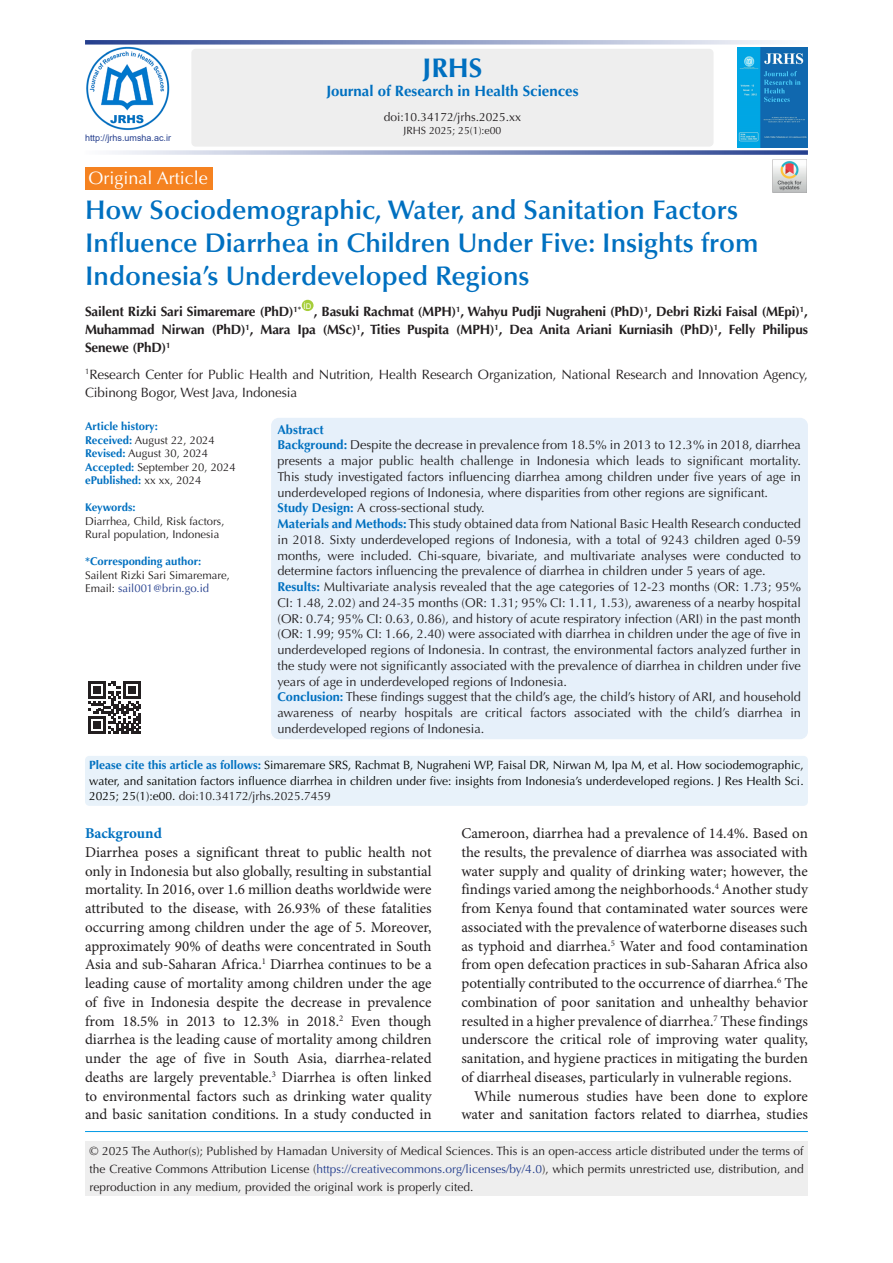
<style>
.page{position:relative;width:893px;height:1263px;background:#fff}
.page>*{position:absolute;margin:0;border:0;box-sizing:border-box;transform-origin:0 0}
.t1{font:600 27px/33px "Optima LT Std";color:#0070c0}
.t2{font:700 27px "Optima LT Std";color:#0070c0}
.t3{font:18px "Optima LT Std";color:#fff}
.t4{font:15px/18.8px "Minion Pro";color:#231f20;text-align:justify}
.t5{font:700 15px "Optima LT Std";color:#0070c0}
.heading_1{font:700 15px "Minion Pro";color:#0070c0}
.t6{font:700 13.5px/18px "Optima LT Std";letter-spacing:-.01em;color:#231f20;text-align:justify}
.t7{font:13.5px/18px "Optima LT Std";letter-spacing:-.01em;color:#231f20}
.t8{font:12.75px/15.8px "Optima LT Std";color:#231f20;text-align:justify}
.t9{font:700 12.75px "Optima LT Std";color:#0070c0}
.t10{font:12px/18px "Optima LT Std";color:#221e1f;text-align:justify}
.t11{font:12px/15.8px "Optima LT Std";color:#040503;text-align:justify}
.t12{font:12px "Optima LT Std";color:#231f20}
.t13{font:11.25px/13.5px "Optima LT Std";color:#231f20}
.t14{font:700 11.25px "Optima LT Std";color:#0070c0}
.t15{font:11.25px "Optima LT Std";color:#253f8e}
.t16{font:700 11.25px "Optima LT Std";letter-spacing:-.02em;color:#0070c0}
.t17{font:10.5px "Optima LT Std";color:#231f20}
.Body_Text{font:9px "Arial";color:#253f8e}
.t18{font:7.8px "Arial";color:#fff}
.s1{font-weight:700;color:#0070c0}
.s2{font-weight:400;color:#231f20}
.s3{color:#231f20}
.s4{color:#253f8e}
</style>
<div class="page">
<hr style="left:85px;top:1131px;width:723px;height:1px;background:#0099e5">
<div style="left:191px;top:49px;width:522px;height:98px;background:#eee;border-radius:4px"></div>
<div style="left:85px;top:1141px;width:723px;height:55px;background:#eee"></div>
<div style="left:302px;top:300px;width:12px;height:11px;background:#a6ce39;border-radius:50%"></div>
<div style="left:85px;top:167px;width:128px;height:23px;background:#f58220"></div>
<img style="left:773px;top:159px;width:34px;height:34px">
<img style="left:738px;top:47px;width:70px;height:100px">
<img style="left:86px;top:47px;width:84px;height:83px">
<svg style="left:112px;top:150px;width:696px;height:5px;background:#98a4c9"></svg>
<svg style="left:85px;top:40px;width:697px;height:5px;background:#97a4c9"></svg>
<svg style="left:89px;top:681px;width:52px;height:52px"></svg>
<div style="left:85px;top:756px;width:723px;height:50px;background:#e8f2fa;border-radius:4px"></div>
<div style="left:271px;top:418px;width:537px;height:321px;background:#e6f0fa;border-radius:8px"></div>
<p class="Body_Text" style="left:85px;top:132px;width:88px">http://jrhs.umsha.ac.ir</p>
<p class="t3" style="left:88px;top:167px;width:121px">Original Article</p>
<p class="t2" style="left:422px;top:52px;width:61px">JRHS</p>
<p class="t5" style="left:326px;top:83px;width:254px">Journal of Research in Health Sciences</p>
<p class="t12" style="left:384px;top:110px;width:139px">doi:10.34172/jrhs.2025.xx</p>
<p class="t17" style="left:403px;top:124px;width:100px">JRHS 2025; 25(1):e00</p>
<p class="t1" style="left:85px;top:194px;width:675px">How Sociodemographic, Water, and Sanitation Factors<br>Influence Diarrhea in Children Under Five: Insights from<br>Indonesia’s Underdeveloped Regions</p>
<p class="t6" style="left:85px;top:303px;width:218px">Sailent Rizki Sari Simaremare (PhD)<sup>1*</sup></p>
<p class="t18" style="left:304px;top:300px;width:9px">ID</p>
<p class="t6" style="left:85px;top:303px;width:724px;text-indent:229px">, Basuki Rachmat (MPH)<sup>1</sup>, Wahyu Pudji Nugraheni (PhD)<sup>1</sup>, Debri Rizki Faisal (MEpi)<sup>1</sup>, Muhammad Nirwan (PhD)<sup>1</sup>, Mara Ipa (MSc)<sup>1</sup>, Tities Puspita (MPH)<sup>1</sup>, Dea Anita Ariani Kurniasih (PhD)<sup>1</sup>, Felly Philipus Senewe (PhD)<sup>1</sup></p>
<p class="t7" style="left:85px;top:365px;width:724px"><sup>1</sup>Research Center for Public Health and Nutrition, Health Research Organization, National Research and Innovation Agency,<br>Cibinong Bogor, West Java, Indonesia</p>
<p class="t14" style="left:85px;top:420px;width:74px">Article history:</p>
<p class="t13" style="left:85px;top:433px;width:131px"><span class="s1">Received:</span> August 22, 2024</p>
<p class="t13" style="left:85px;top:447px;width:125px"><span class="s1">Revised:</span> August 30, 2024</p>
<p class="t13" style="left:85px;top:460px;width:152px"><span class="s1">Accepted:</span> September 20, 2024</p>
<p class="t14" style="left:85px;top:474px;width:118px">ePublished: <span class="s2">xx xx, 2024</span></p>
<p class="t16" style="left:85px;top:501px;width:52px">Keywords:</p>
<p class="t13" style="left:85px;top:514px;width:141px">Diarrhea, Child, Risk factors,<br>Rural population, Indonesia</p>
<p class="t14" style="left:85px;top:555px;width:118px">*Corresponding author:</p>
<p class="t13" style="left:85px;top:568px;width:147px">Sailent Rizki Sari Simaremare,</p>
<p class="t15" style="left:85px;top:582px;width:126px"><span class="s3">Email:</span> sail001@brin.go.id</p>
<p class="t9" style="left:277px;top:422px;width:48px">Abstract</p>
<p class="t8" style="left:277px;top:437px;width:525px"><span class="s1">Background:</span> Despite the decrease in prevalence from 18.5% in 2013 to 12.3% in 2018, diarrhea presents a major public health challenge in Indonesia which leads to significant mortality.<br>This study investigated factors influencing diarrhea among children under five years of age in underdeveloped regions of Indonesia, where disparities from other regions are significant.</p>
<p class="t8" style="left:277px;top:500px;width:209px"><span class="s1">Study Design:</span> A cross-sectional study.</p>
<p class="t8" style="left:277px;top:516px;width:525px"><span class="s1">Materials and Methods:</span> This study obtained data from National Basic Health Research conducted in 2018. Sixty underdeveloped regions of Indonesia, with a total of 9243 children aged 0-59 months, were included. Chi-square, bivariate, and multivariate analyses were conducted to determine factors influencing the prevalence of diarrhea in children under 5 years of age.</p>
<p class="t8" style="left:277px;top:579px;width:525px"><span class="s1">Results:</span> Multivariate analysis revealed that the age categories of 12-23 months (OR: 1.73; 95% CI: 1.48, 2.02) and 24-35 months (OR: 1.31; 95% CI: 1.11, 1.53), awareness of a nearby hospital (OR: 0.74; 95% CI: 0.63, 0.86), and history of acute respiratory infection (ARI) in the past month (OR: 1.99; 95% CI: 1.66, 2.40) were associated with diarrhea in children under the age of five in underdeveloped regions of Indonesia. In contrast, the environmental factors analyzed further in the study were not significantly associated with the prevalence of diarrhea in children under five years of age in underdeveloped regions of Indonesia.</p>
<p class="t8" style="left:277px;top:689px;width:525px"><span class="s1">Conclusion:</span> These findings suggest that the child’s age, the child’s history of ARI, and household awareness of nearby hospitals are critical factors associated with the child’s diarrhea in underdeveloped regions of Indonesia.</p>
<p class="t11" style="left:89px;top:757px;width:716px"><span class="s1">Please cite this article as follows:</span> Simaremare SRS, Rachmat B, Nugraheni WP, Faisal DR, Nirwan M, Ipa M, et al. How sociodemographic, water, and sanitation factors influence diarrhea in children under five: insights from Indonesia’s underdeveloped regions. J Res Health Sci.<br>2025; 25(1):e00. <span class="s3">doi:10.34172/jrhs.2025.7459</span></p>
<p class="heading_1" style="left:85px;top:823px;width:78px">Background</p>
<p class="t4" style="left:85px;top:843px;width:348px">Diarrhea poses a significant threat to public health not only in Indonesia but also globally, resulting in substantial mortality. In 2016, over 1.6 million deaths worldwide were attributed to the disease, with 26.93% of these fatalities occurring among children under the age of 5. Moreover, approximately 90% of deaths were concentrated in South Asia and sub-Saharan Africa.<sup>1</sup> Diarrhea continues to be a leading cause of mortality among children under the age of five in Indonesia despite the decrease in prevalence from 18.5% in 2013 to 12.3% in 2018.<sup>2</sup> Even though diarrhea is the leading cause of mortality among children under the age of five in South Asia, diarrhea-related deaths are largely preventable.<sup>3</sup> Diarrhea is often linked to environmental factors such as drinking water quality and basic sanitation conditions. In a study conducted in</p>
<p class="t4" style="left:461px;top:824px;width:348px">Cameroon, diarrhea had a prevalence of 14.4%. Based on the results, the prevalence of diarrhea was associated with water supply and quality of drinking water; however, the findings varied among the neighborhoods.<sup>4</sup> Another study from Kenya found that contaminated water sources were associated with the prevalence of waterborne diseases such as typhoid and diarrhea.<sup>5</sup> Water and food contamination from open defecation practices in sub-Saharan Africa also potentially contributed to the occurrence of diarrhea.<sup>6</sup> The combination of poor sanitation and unhealthy behavior resulted in a higher prevalence of diarrhea.<sup>7</sup> These findings underscore the critical role of improving water quality, sanitation, and hygiene practices in mitigating the burden of diarrheal diseases, particularly in vulnerable regions.</p>
<p class="t4" style="left:461px;top:1087px;width:348px;text-align:right">While numerous studies have been done to explore water and sanitation factors related to diarrhea, studies</p>
<p class="t10" style="left:90px;top:1142px;width:716px"><span class="s3">© 2025 The Author(s); Published by Hamadan University of Medical Sciences.</span> This is an open-access article distributed under the terms of the Creative Commons Attribution License (<span class="s4">https://creativecommons.org/licenses/by/4.0</span>), which permits unrestricted use, distribution, and reproduction in any medium, provided the original work is properly cited.</p>
</div>
